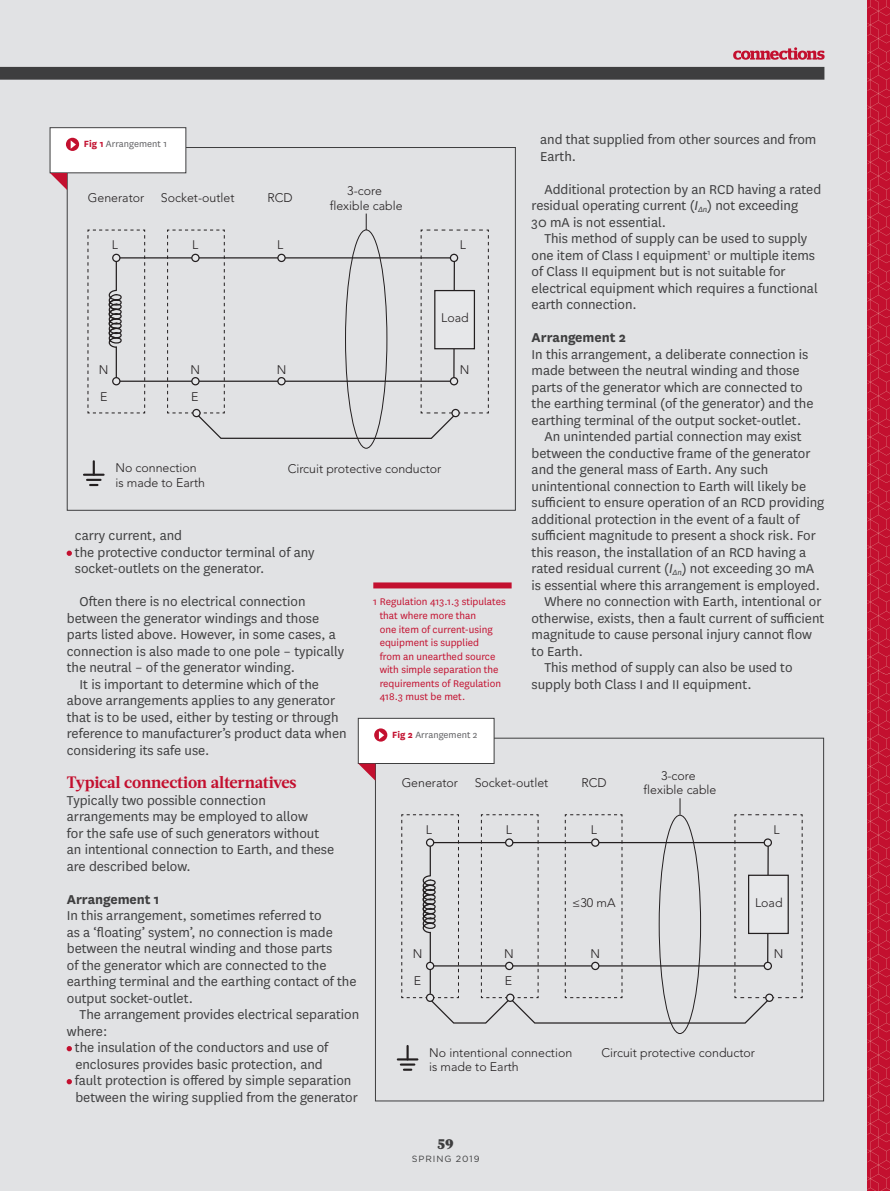
<style>
.page{position:relative;width:890px;height:1191px;background:#fff}
.page>*{position:absolute;margin:0;border:0;box-sizing:border-box;transform-origin:0 0}
.t1{font:700 16.5px "Acta";letter-spacing:-.015em;color:#c3102f}
.t2{font:15px/16.5px "National";letter-spacing:-.005em;color:#3e3e3f}
.t3{font:700 15px "National";letter-spacing:-.005em;color:#3e3e3f}
.t4{font:900 15px "Acta";color:#3e3e3f}
.t5{font:300 12.3px/14.9px "Avenir";color:#231f20;text-align:center}
.t6{font:11.25px/13.5px "National";color:#c3102f}
.t7{font:10.5px "National";letter-spacing:.005em;color:#606063}
.t8{font:9px "Gotham";letter-spacing:.1em;color:#3e3e3f}
.s1{font-style:italic}
.s2{font-weight:700;color:#c3102f}
.s3{color:#c3102f}
</style>
<div class="page">
<div style="left:0;top:0;width:889px;height:1190px;background:#e1e2e4"></div>
<svg style="left:867px;top:0;width:22px;height:1190px;background:#c41532"></svg>
<svg style="left:0;top:67px;width:824px;height:13px;background:#424243"></svg>
<svg style="left:733px;top:47px;width:91px;height:13px"></svg>
<div style="left:50px;top:128px;width:136px;height:45px;background:#fff"></div>
<div style="left:50px;top:127px;width:136px;height:46px;border:1px solid #3e3e3f"></div>
<svg style="left:50px;top:173px;width:17px;height:17px"></svg>
<svg style="left:66px;top:138px;width:13px;height:13px"></svg>
<div style="left:373px;top:582px;width:138px;height:6px;background:#c3102f"></div>
<svg style="left:167px;top:213px;width:322px;height:226px"></svg>
<div style="left:193px;top:409px;width:7px;height:7px;background:#e6e7e9;border-radius:50%"></div>
<div style="left:192px;top:409px;width:8px;height:8px;border:1px solid #231f20;border-radius:50%"></div>
<div style="left:452px;top:409px;width:7px;height:7px;background:#e6e7e9;border-radius:50%"></div>
<div style="left:451px;top:409px;width:8px;height:8px;border:1px solid #231f20;border-radius:50%"></div>
<div style="left:434px;top:290px;width:40px;height:58px;background:#e6e7e9"></div>
<div style="left:434px;top:290px;width:41px;height:59px;border:1px solid #231f20"></div>
<hr style="left:84px;top:473px;width:20px;height:2px;background:#231f20">
<svg style="left:87px;top:461px;width:13px;height:25px"></svg>
<svg style="left:87px;top:229px;width:58px;height:184px"></svg>
<div style="left:345px;top:229px;width:42px;height:219px;border:1px solid #231f20;border-radius:50%"></div>
<div style="left:358px;top:718px;width:136px;height:45px;background:#fff"></div>
<div style="left:358px;top:718px;width:136px;height:45px;border:1px solid #3e3e3f"></div>
<svg style="left:358px;top:763px;width:17px;height:17px"></svg>
<svg style="left:374px;top:728px;width:13px;height:13px"></svg>
<hr style="left:397px;top:1057px;width:20px;height:3px;background:#231f20">
<svg style="left:400px;top:1045px;width:14px;height:25px"></svg>
<svg style="left:401px;top:798px;width:401px;height:225px"></svg>
<svg style="left:426px;top:962px;width:7px;height:7px"></svg>
<div style="left:426px;top:961px;width:8px;height:8px;border:1px solid #231f20;border-radius:50%"></div>
<p class="t2" style="left:540px;top:132px;width:278px">and that supplied from other sources and from<br>Earth.</p>
<p class="t2" style="left:531px;top:182px;width:291px;text-indent:13px">Additional protection by an RCD having a rated residual operating current (<span class="s1">I</span><sub>∆n</sub>) not exceeding<br>30 mA is not essential.</p>
<p class="t2" style="left:531px;top:231px;width:287px;text-indent:13px">This method of supply can be used to supply one item of Class I equipment<sup>1</sup> or multiple items of Class II equipment but is not suitable for electrical equipment which requires a functional earth connection.</p>
<p class="t3" style="left:531px;top:332px;width:96px">Arrangement 2</p>
<p class="t2" style="left:531px;top:347px;width:278px">In this arrangement, a deliberate connection is</p>
<p class="t2" style="left:531px;top:363px;width:269px">made between the neutral winding and those</p>
<p class="t2" style="left:531px;top:380px;width:272px">parts of the generator which are connected to</p>
<p class="t2" style="left:531px;top:396px;width:283px">the earthing terminal (of the generator) and the</p>
<p class="t2" style="left:531px;top:413px;width:271px">earthing terminal of the output socket-outlet.</p>
<p class="t2" style="left:544px;top:429px;width:258px">An unintended partial connection may exist</p>
<p class="t2" style="left:531px;top:446px;width:280px">between the conductive frame of the generator</p>
<p class="t2" style="left:531px;top:462px;width:238px">and the general mass of Earth. Any such</p>
<p class="t2" style="left:531px;top:479px;width:276px">unintentional connection to Earth will likely be</p>
<p class="t2" style="left:531px;top:495px;width:294px">sufficient to ensure operation of an RCD providing</p>
<p class="t2" style="left:531px;top:512px;width:269px">additional protection in the event of a fault of</p>
<p class="t2" style="left:531px;top:528px;width:286px">sufficient magnitude to present a shock risk. For</p>
<p class="t2" style="left:531px;top:545px;width:276px">this reason, the installation of an RCD having a</p>
<p class="t2" style="left:531px;top:561px;width:284px">rated residual current (<span class="s1">I</span><sub>∆n</sub>) not exceeding 30 mA</p>
<p class="t2" style="left:531px;top:578px;width:290px">is essential where this arrangement is employed.</p>
<p class="t2" style="left:544px;top:594px;width:278px">Where no connection with Earth, intentional or</p>
<p class="t2" style="left:531px;top:611px;width:294px">otherwise, exists, then a fault current of sufficient</p>
<p class="t2" style="left:531px;top:627px;width:282px">magnitude to cause personal injury cannot flow</p>
<p class="t2" style="left:531px;top:644px;width:53px">to Earth.</p>
<p class="t2" style="left:544px;top:660px;width:249px">This method of supply can also be used to</p>
<p class="t2" style="left:531px;top:677px;width:221px">supply both Class I and II equipment.</p>
<p class="t7" style="left:84px;top:140px;width:85px"><span class="s2">Fig 1</span> Arrangement 1</p>
<p class="t5" style="left:88px;top:191px;width:58px">Generator</p>
<p class="t5" style="left:161px;top:191px;width:75px">Socket-outlet</p>
<p class="t5" style="left:267px;top:191px;width:27px">RCD</p>
<p class="t5" style="left:329px;top:184px;width:74px">3-core flexible cable</p>
<p class="t5" style="left:192px;top:238px;width:8px">L</p>
<p class="t5" style="left:277px;top:238px;width:8px">L</p>
<p class="t5" style="left:459px;top:238px;width:8px">L</p>
<p class="t5" style="left:112px;top:238px;width:8px">L</p>
<p class="t5" style="left:441px;top:311px;width:29px">Load</p>
<p class="t5" style="left:99px;top:363px;width:11px">N</p>
<p class="t5" style="left:190px;top:363px;width:11px">N</p>
<p class="t5" style="left:276px;top:363px;width:11px">N</p>
<p class="t5" style="left:459px;top:363px;width:11px">N</p>
<p class="t5" style="left:100px;top:390px;width:9px">E</p>
<p class="t5" style="left:191px;top:390px;width:9px">E</p>
<p class="t5" style="left:115px;top:461px;width:83px">No connection</p>
<p class="t5" style="left:287px;top:462px;width:155px">Circuit protective conductor</p>
<p class="t5" style="left:115px;top:476px;width:91px">is made to Earth</p>
<p class="t2" style="left:75px;top:528px;width:109px">carry current, and</p>
<p class="t2" style="left:75px;top:545px;width:241px;text-indent:-8px"><span class="s3">•</span> the protective conductor terminal of any socket-outlets on the generator.</p>
<p class="t2" style="left:80px;top:594px;width:227px">Often there is no electrical connection</p>
<p class="t2" style="left:67px;top:611px;width:254px">between the generator windings and those</p>
<p class="t2" style="left:67px;top:627px;width:270px">parts listed above. However, in some cases, a</p>
<p class="t2" style="left:67px;top:644px;width:278px">connection is also made to one pole – typically</p>
<p class="t2" style="left:67px;top:660px;width:229px">the neutral – of the generator winding.</p>
<p class="t2" style="left:80px;top:677px;width:241px">It is important to determine which of the</p>
<p class="t2" style="left:67px;top:693px;width:270px">above arrangements applies to any generator</p>
<p class="t2" style="left:67px;top:710px;width:273px">that is to be used, either by testing or through</p>
<p class="t2" style="left:67px;top:726px;width:281px">reference to manufacturer’s product data when</p>
<p class="t2" style="left:67px;top:743px;width:144px">considering its safe use.</p>
<p class="t1" style="left:67px;top:775px;width:231px">Typical connection alternatives</p>
<p class="t2" style="left:67px;top:792px;width:269px">Typically two possible connection arrangements may be employed to allow<br>for the safe use of such generators without an intentional connection to Earth, and these are described below.</p>
<p class="t3" style="left:67px;top:893px;width:94px">Arrangement 1</p>
<p class="t2" style="left:67px;top:908px;width:291px">In this arrangement, sometimes referred to<br>as a ‘floating’ system’, no connection is made between the neutral winding and those parts<br>of the generator which are connected to the earthing terminal and the earthing contact of the output socket-outlet.</p>
<p class="t2" style="left:67px;top:1007px;width:294px;text-indent:13px">The arrangement provides electrical separation where:</p>
<p class="t2" style="left:67px;top:1040px;width:263px;text-align:center"><span class="s3">•</span> the insulation of the conductors and use of enclosures provides basic protection, and</p>
<p class="t2" style="left:67px;top:1073px;width:292px;text-align:center"><span class="s3">•</span> fault protection is offered by simple separation between the wiring supplied from the generator</p>
<p class="t6" style="left:379px;top:596px;width:128px;text-indent:-6px">1 Regulation 413.1.3 stipulates that where more than<br>one item of current-using equipment is supplied<br>from an unearthed source with simple separation the requirements of Regulation<br>418.3 must be met.</p>
<p class="t7" style="left:392px;top:730px;width:87px"><span class="s2">Fig 2</span> Arrangement 2</p>
<p class="t5" style="left:401px;top:776px;width:58px">Generator</p>
<p class="t5" style="left:474px;top:776px;width:75px">Socket-outlet</p>
<p class="t5" style="left:581px;top:776px;width:27px">RCD</p>
<p class="t5" style="left:643px;top:768px;width:74px">3-core flexible cable</p>
<p class="t5" style="left:425px;top:823px;width:8px">L</p>
<p class="t5" style="left:505px;top:823px;width:8px">L</p>
<p class="t5" style="left:590px;top:823px;width:8px">L</p>
<p class="t5" style="left:773px;top:823px;width:8px">L</p>
<p class="t5" style="left:754px;top:895px;width:29px">Load</p>
<p class="t5" style="left:572px;top:895px;width:45px">≤30 mA</p>
<p class="t5" style="left:412px;top:947px;width:11px">N</p>
<p class="t5" style="left:504px;top:947px;width:11px">N</p>
<p class="t5" style="left:590px;top:947px;width:11px">N</p>
<p class="t5" style="left:773px;top:947px;width:11px">N</p>
<p class="t5" style="left:414px;top:974px;width:9px">E</p>
<p class="t5" style="left:504px;top:974px;width:9px">E</p>
<p class="t5" style="left:429px;top:1045px;width:144px">No intentional connection</p>
<p class="t5" style="left:601px;top:1046px;width:155px">Circuit protective conductor</p>
<p class="t5" style="left:429px;top:1060px;width:91px">is made to Earth</p>
<p class="t4" style="left:437px;top:1137px;width:18px">59</p>
<p class="t8" style="left:411px;top:1155px;width:69px">SPRING 2019</p>
</div>
